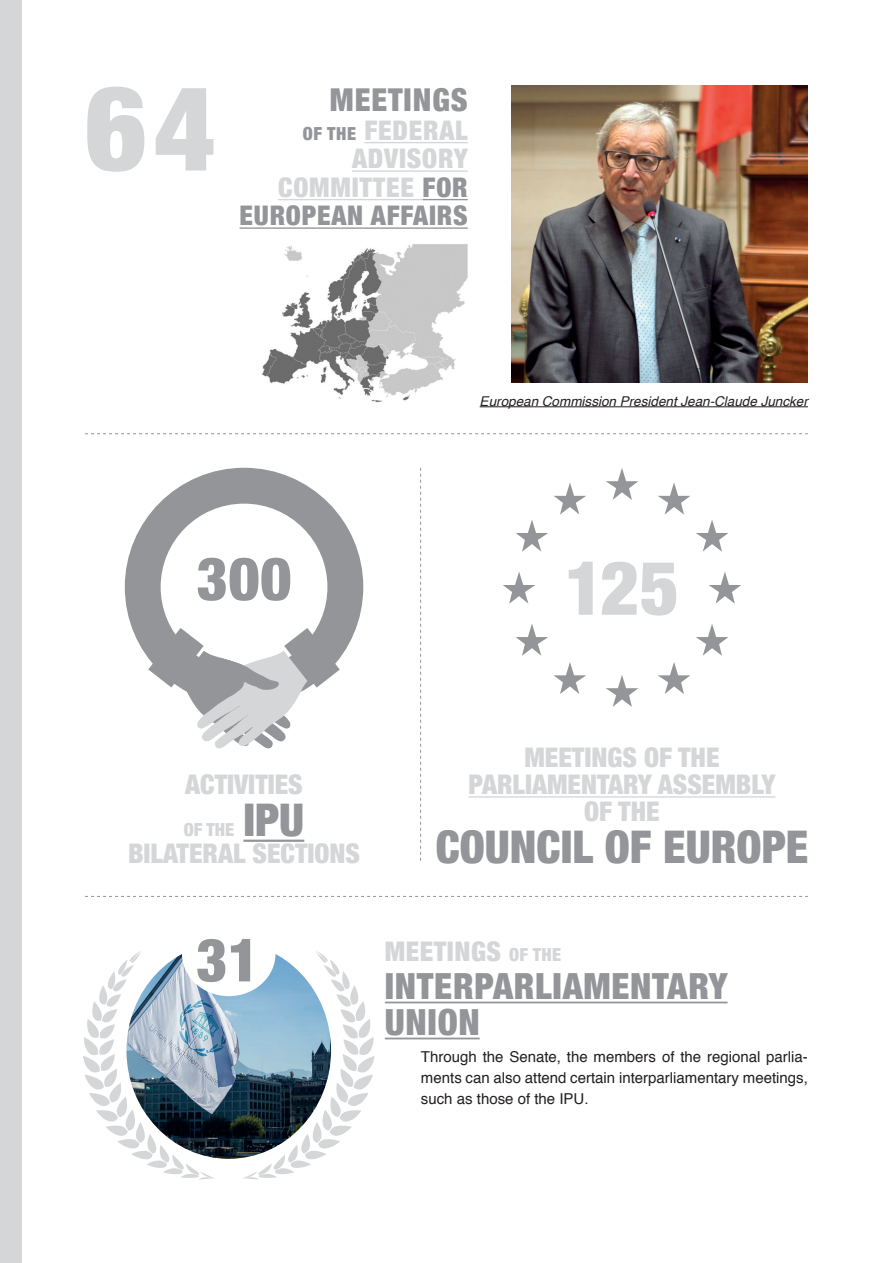
<style>
.page{position:relative;width:893px;height:1263px;background:#fff}
.page>*{position:absolute;margin:0;border:0;box-sizing:border-box;transform-origin:0 0}
.t1{font:900 condensed 118.5px "Helvetica Neue";color:#d5d6d8}
.t2{font:900 condensed 75px "Helvetica Neue";color:#d5d6d8}
.t3{font:900 condensed 60px "Helvetica Neue";color:#939598}
.t4{font:900 condensed 45px "Helvetica Neue";color:#939598}
.t5{font:900 condensed 36px "Helvetica Neue";letter-spacing:.02em;color:#939598}
.t6{font:900 condensed 31.5px "Helvetica Neue";letter-spacing:.03em;color:#939598}
.t7{font:900 condensed 27px "Helvetica Neue";color:#d5d6d8}
.t8{font:900 condensed 27px "Helvetica Neue";letter-spacing:.03em;color:#d5d6d8}
.t9{font:900 condensed 27px "Helvetica Neue";letter-spacing:.03em;color:#939598}
.t10{font:900 condensed 27px "Helvetica Neue";letter-spacing:.02em;color:#d5d6d8}
.t11{font:900 condensed 18px "Helvetica Neue";color:#d5d6d8}
.t12{font:15px/21px "Helvetica";color:#231f20;text-align:justify}
.t13{font:italic 13.5px "Helvetica";color:#231f20}
.s1{font-size:18px;color:#939598}
.s2{color:#939598}
.s3{font-size:18px}
</style>
<div class="page">
<img style="left:511px;top:85px;width:297px;height:298px">
<hr style="left:385px;top:1001px;width:342px;height:2px;background:#939598">
<hr style="left:385px;top:1037px;width:95px;height:2px;background:#939598">
<img style="left:262px;top:244px;width:206px;height:159px">
<hr style="left:364px;top:142px;width:104px;height:1px;background:#d5d6d8">
<hr style="left:352px;top:170px;width:116px;height:2px;background:#d5d6d8">
<hr style="left:278px;top:199px;width:145px;height:1px;background:#d5d6d8">
<hr style="left:423px;top:199px;width:45px;height:1px;background:#939598">
<hr style="left:240px;top:227px;width:228px;height:2px;background:#939598">
<svg style="left:85px;top:433px;width:723px;height:1px"></svg>
<hr style="left:243px;top:840px;width:61px;height:2px;background:#939598">
<hr style="left:468px;top:796px;width:307px;height:2px;background:#d5d6d8">
<svg style="left:420px;top:468px;width:1px;height:393px"></svg>
<div style="left:125px;top:468px;width:238px;height:238px;background:#939598;border-radius:50%"></div>
<div style="left:161px;top:504px;width:166px;height:166px;background:#fff;border-radius:50%"></div>
<svg style="left:148px;top:628px;width:192px;height:121px"></svg>
<svg style="left:606px;top:468px;width:32px;height:32px"></svg>
<svg style="left:658px;top:483px;width:32px;height:31px"></svg>
<svg style="left:696px;top:520px;width:32px;height:32px"></svg>
<svg style="left:709px;top:572px;width:32px;height:32px"></svg>
<svg style="left:696px;top:624px;width:32px;height:32px"></svg>
<svg style="left:658px;top:662px;width:32px;height:32px"></svg>
<svg style="left:606px;top:675px;width:32px;height:32px"></svg>
<svg style="left:554px;top:483px;width:32px;height:31px"></svg>
<svg style="left:516px;top:520px;width:32px;height:32px"></svg>
<svg style="left:503px;top:572px;width:32px;height:32px"></svg>
<svg style="left:516px;top:624px;width:32px;height:32px"></svg>
<svg style="left:554px;top:662px;width:32px;height:32px"></svg>
<svg style="left:243px;top:960px;width:132px;height:219px"></svg>
<svg style="left:83px;top:961px;width:131px;height:218px"></svg>
<img style="left:126px;top:951px;width:205px;height:208px">
<div style="left:182px;top:911px;width:94px;height:85px;background:#fff;border-radius:50%"></div>
<svg style="left:85px;top:896px;width:723px;height:1px"></svg>
<div style="left:0;top:0;width:21px;height:1263px;background:#d5d6d8"></div>
<hr style="left:480px;top:406px;width:328px;height:1px;background:#231f20">
<p class="t1" style="left:85px;top:31px;width:132px">64</p>
<p class="t6" style="left:330px;top:74px;width:139px">MEETINGS</p>
<p class="t8" style="left:303px;top:108px;width:166px"><span class="s1">OF THE</span> FEDERAL</p>
<p class="t8" style="left:352px;top:137px;width:117px">ADVISORY</p>
<p class="t8" style="left:278px;top:165px;width:191px">COMMITTEE <span class="s2">FOR</span></p>
<p class="t9" style="left:240px;top:194px;width:230px">EUROPEAN AFFAIRS</p>
<p class="t13" style="left:480px;top:390px;width:330px">European Commission President Jean-Claude Juncker</p>
<p class="t3" style="left:197px;top:529px;width:96px">300</p>
<p class="t2" style="left:565px;top:526px;width:115px">125</p>
<p class="t7" style="left:185px;top:762px;width:119px">ACTIVITIES</p>
<p class="t11" style="left:184px;top:815px;width:52px">OF THE</p>
<p class="t4" style="left:243px;top:783px;width:62px">IPU</p>
<p class="t7" style="left:128px;top:831px;width:234px">BILATERAL SECTIONS</p>
<p class="t7" style="left:524px;top:735px;width:196px">MEETINGS OF THE</p>
<p class="t7" style="left:468px;top:762px;width:308px">PARLIAMENTARY ASSEMBLY</p>
<p class="t7" style="left:584px;top:789px;width:77px">OF THE</p>
<p class="t4" style="left:436px;top:810px;width:374px">COUNCIL OF EUROPE</p>
<p class="t3" style="left:196px;top:911px;width:64px">31</p>
<p class="t10" style="left:385px;top:929px;width:178px">MEETINGS <span class="s3">OF THE</span></p>
<p class="t5" style="left:385px;top:956px;width:344px">INTERPARLIAMENTARY</p>
<p class="t5" style="left:385px;top:992px;width:96px">UNION</p>
<p class="t12" style="left:421px;top:1046px;width:388px">Through the Senate, the members of the regional parlia&shy;ments can also attend certain interparliamentary meetings, such as those of the IPU.</p>
</div>
